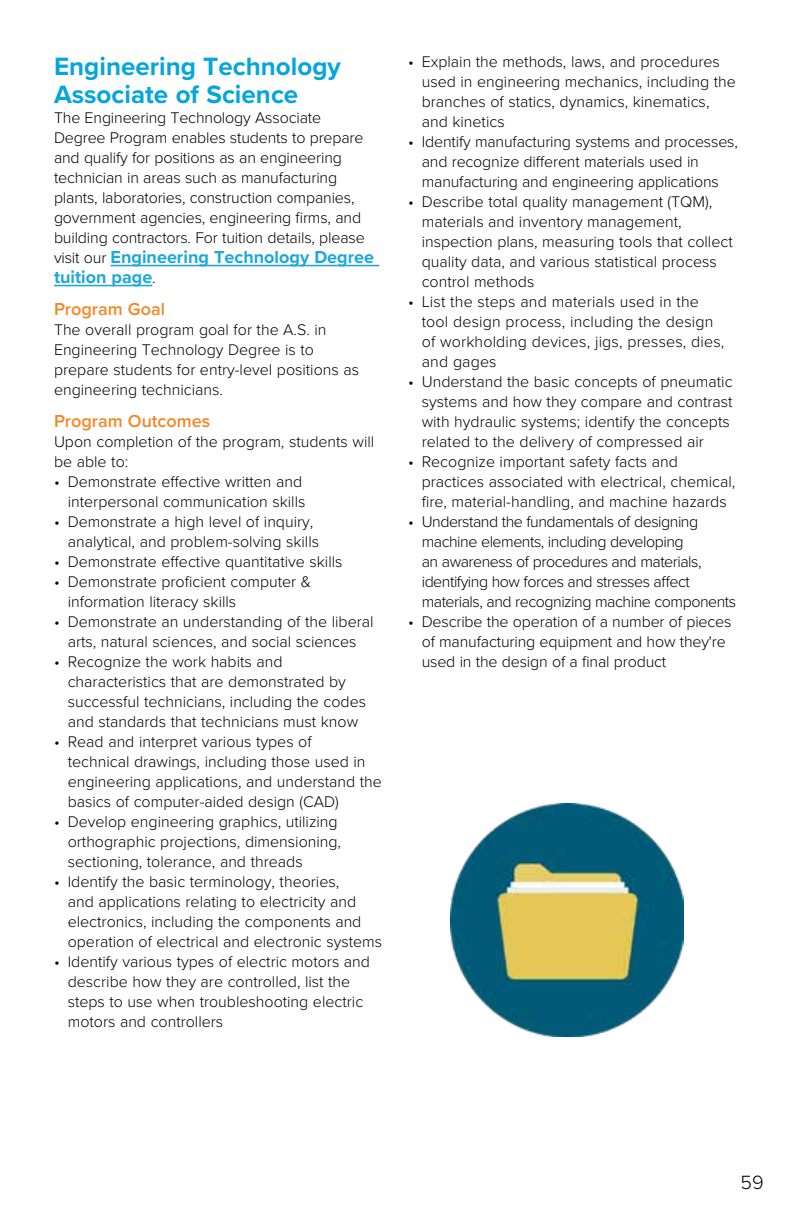
<style>
.page{position:relative;width:792px;height:1224px;background:#fff}
.page>*{position:absolute;margin:0;border:0;box-sizing:border-box;transform-origin:0 0}
.t1{font:700 26px/28.4px "Proxima Nova";color:#05a6dc}
.t2{font:300 19.8px "Proxima Nova";color:#000}
.t3{font:700 18px/20px "Proxima Nova";color:#1da7da}
.t4{font:600 18px "Proxima Nova";color:#f58723}
.t5{font:300 16px/20px "Proxima Nova";color:#000}
.t6{font:300 16px/20px "Proxima Nova";letter-spacing:-.03em;color:#000}
.s1{font-weight:300;font-size:16px;color:#000}
</style>
<div class="page">
<hr style="left:111px;top:265px;width:268px;height:1px;background:#1da7da">
<hr style="left:54px;top:285px;width:98px;height:1px;background:#1da7da">
<img style="left:451px;top:804px;width:233px;height:233px">
<h1 class="t1" style="left:54px;top:51px;width:288px">Engineering Technology<br>Associate of Science</h1>
<p class="t5" style="left:54px;top:107px;width:312px">The Engineering Technology Associate Degree Program enables students to prepare and qualify for positions as an engineering technician in areas such as manufacturing plants, laboratories, construction companies, government agencies, engineering firms, and building contractors. For tuition details, please</p>
<p class="t3" style="left:54px;top:247px;width:322px"><span class="s1">visit our</span> Engineering Technology Degree tuition page<span class="s1">.</span></p>
<p class="t4" style="left:54px;top:296px;width:113px">Program Goal</p>
<p class="t5" style="left:54px;top:319px;width:307px">The overall program goal for the A.S. in Engineering Technology Degree is to prepare students for entry-level positions as engineering technicians.</p>
<p class="t4" style="left:54px;top:408px;width:158px">Program Outcomes</p>
<p class="t5" style="left:54px;top:431px;width:322px">Upon completion of the program, students will be able to:</p>
<p class="t5" style="left:54px;top:471px;width:253px;text-align:right">• Demonstrate effective written and interpersonal communication skills</p>
<p class="t5" style="left:68px;top:511px;width:253px;text-indent:-14px">• Demonstrate a high level of inquiry, analytical, and problem-solving skills</p>
<p class="t5" style="left:54px;top:551px;width:290px">• Demonstrate effective quantitative skills</p>
<p class="t5" style="left:68px;top:571px;width:245px;text-indent:-14px">• Demonstrate proficient computer &amp; information literacy skills</p>
<p class="t5" style="left:54px;top:611px;width:321px;text-align:center">• Demonstrate an understanding of the liberal arts, natural sciences, and social sciences</p>
<p class="t5" style="left:68px;top:651px;width:300px;text-indent:-14px">• Recognize the work habits and characteristics that are demonstrated by successful technicians, including the codes and standards that technicians must know</p>
<p class="t5" style="left:68px;top:731px;width:316px;text-indent:-14px">• Read and interpret various types of<br>technical drawings, including those used in engineering applications, and understand the basics of computer-aided design (CAD)</p>
<p class="t5" style="left:68px;top:811px;width:275px;text-indent:-14px">• Develop engineering graphics, utilizing orthographic projections, dimensioning, sectioning, tolerance, and threads</p>
<p class="t5" style="left:68px;top:871px;width:316px;text-indent:-14px">• Identify the basic terminology, theories,<br>and applications relating to electricity and electronics, including the components and operation of electrical and electronic systems</p>
<p class="t5" style="left:68px;top:951px;width:304px;text-indent:-14px">• Identify various types of electric motors and describe how they are controlled, list the steps to use when troubleshooting electric motors and controllers</p>
<p class="t5" style="left:422px;top:50px;width:316px;text-indent:-14px">• Explain the methods, laws, and procedures used in engineering mechanics, including the branches of statics, dynamics, kinematics, and kinetics</p>
<p class="t5" style="left:422px;top:130px;width:318px;text-indent:-14px">• Identify manufacturing systems and processes, and recognize different materials used in manufacturing and engineering applications</p>
<p class="t5" style="left:422px;top:190px;width:313px;text-indent:-14px">• Describe total quality management (TQM), materials and inventory management, inspection plans, measuring tools that collect quality data, and various statistical process control methods</p>
<p class="t5" style="left:422px;top:290px;width:304px;text-indent:-14px">• List the steps and materials used in the tool design process, including the design of workholding devices, jigs, presses, dies, and gages</p>
<p class="t5" style="left:422px;top:370px;width:312px;text-indent:-14px">• Understand the basic concepts of pneumatic systems and how they compare and contrast with hydraulic systems; identify the concepts related to the delivery of compressed air</p>
<p class="t5" style="left:422px;top:450px;width:315px;text-indent:-14px">• Recognize important safety facts and practices associated with electrical, chemical, fire, material-handling, and machine hazards</p>
<p class="t6" style="left:422px;top:510px;width:316px;text-indent:-14px">• Understand the fundamentals of designing machine elements, including developing<br>an awareness of procedures and materials, identifying how forces and stresses affect materials, and recognizing machine components</p>
<p class="t5" style="left:422px;top:610px;width:311px;text-indent:-14px">• Describe the operation of a number of pieces of manufacturing equipment and how they're used in the design of a final product</p>
<p class="t2" style="left:740px;top:1168px;width:25px">59</p>
</div>
